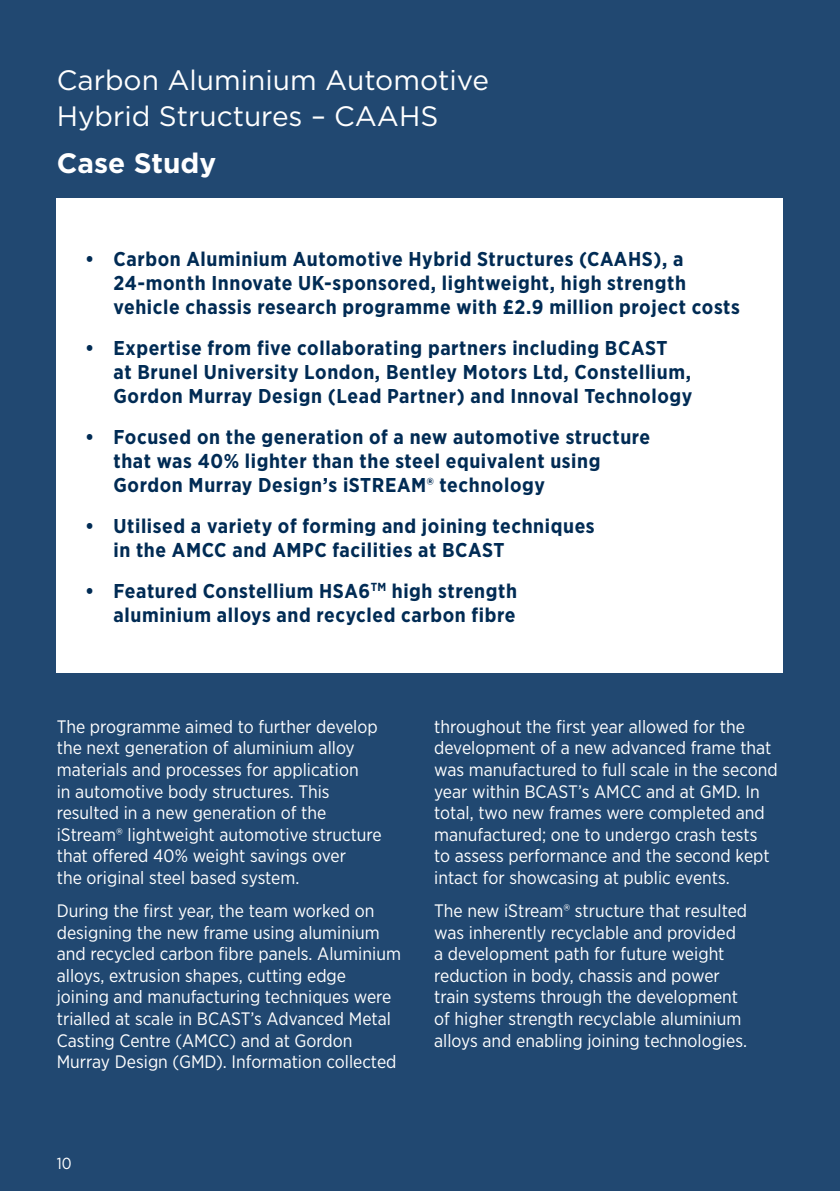
<style>
.page{position:relative;width:840px;height:1191px;background:#fff}
.page>*{position:absolute;margin:0;border:0;box-sizing:border-box;transform-origin:0 0}
.Head{font:28px/35.6px "Gotham";color:#fff}
.Head-2{font:700 28px "Gotham";color:#fff}
.Bod{font:700 20px/24px "Gotham Narrow";letter-spacing:.03em;color:#002b54}
.Bod-2{font:18px/21.6px "Gotham Narrow";color:#fff}
.Bod-3{font:16px "Gotham Narrow";color:#fff}
</style>
<div class="page">
<div style="left:0;top:0;width:839px;height:1191px;background:#214871"></div>
<div style="left:57px;top:198px;width:725px;height:475px;background:#fff"></div>
<p class="Head" style="left:57px;top:62px;width:433px">Carbon Aluminium Automotive<br>Hybrid Structures – CAAHS</p>
<p class="Head-2" style="left:57px;top:144px;width:161px">Case Study</p>
<p class="Bod" style="left:113px;top:246px;width:627px;text-indent:-28px">• Carbon Aluminium Automotive Hybrid Structures (CAAHS), a<br>24-month Innovate UK-sponsored, lightweight, high strength vehicle chassis research programme with £2.9 million project costs</p>
<p class="Bod" style="left:113px;top:335px;width:580px;text-indent:-28px">• Expertise from five collaborating partners including BCAST<br>at Brunel University London, Bentley Motors Ltd, Constellium,<br>Gordon Murray Design (Lead Partner) and Innoval Technology</p>
<p class="Bod" style="left:113px;top:424px;width:538px;text-indent:-28px">• Focused on the generation of a new automotive structure that was 40% lighter than the steel equivalent using<br>Gordon Murray Design’s iSTREAM® technology</p>
<p class="Bod" style="left:113px;top:513px;width:482px;text-indent:-28px">• Utilised a variety of forming and joining techniques in the AMCC and AMPC facilities at BCAST</p>
<p class="Bod" style="left:85px;top:578px;width:433px;text-align:right">• Featured Constellium HSA6<sup>TM</sup> high strength aluminium alloys and recycled carbon fibre</p>
<p class="Bod-2" style="left:57px;top:715px;width:326px">The programme aimed to further develop the next generation of aluminium alloy materials and processes for application<br>in automotive body structures. This resulted in a new generation of the iStream® lightweight automotive structure that offered 40% weight savings over<br>the original steel based system.</p>
<p class="Bod-2" style="left:57px;top:899px;width:345px">During the first year, the team worked on designing the new frame using aluminium and recycled carbon fibre panels. Aluminium alloys, extrusion shapes, cutting edge joining and manufacturing techniques were trialled at scale in BCAST’s Advanced Metal Casting Centre (AMCC) and at Gordon Murray Design (GMD). Information collected</p>
<p class="Bod-3" style="left:57px;top:1153px;width:16px">10</p>
<p class="Bod-2" style="left:434px;top:715px;width:345px">throughout the first year allowed for the development of a new advanced frame that was manufactured to full scale in the second year within BCAST’s AMCC and at GMD. In total, two new frames were completed and manufactured; one to undergo crash tests to assess performance and the second kept intact for showcasing at public events.</p>
<p class="Bod-2" style="left:434px;top:899px;width:314px">The new iStream® structure that resulted was inherently recyclable and provided a development path for future weight reduction in body, chassis and power train systems through the development of higher strength recyclable aluminium alloys and enabling joining technologies.</p>
</div>
